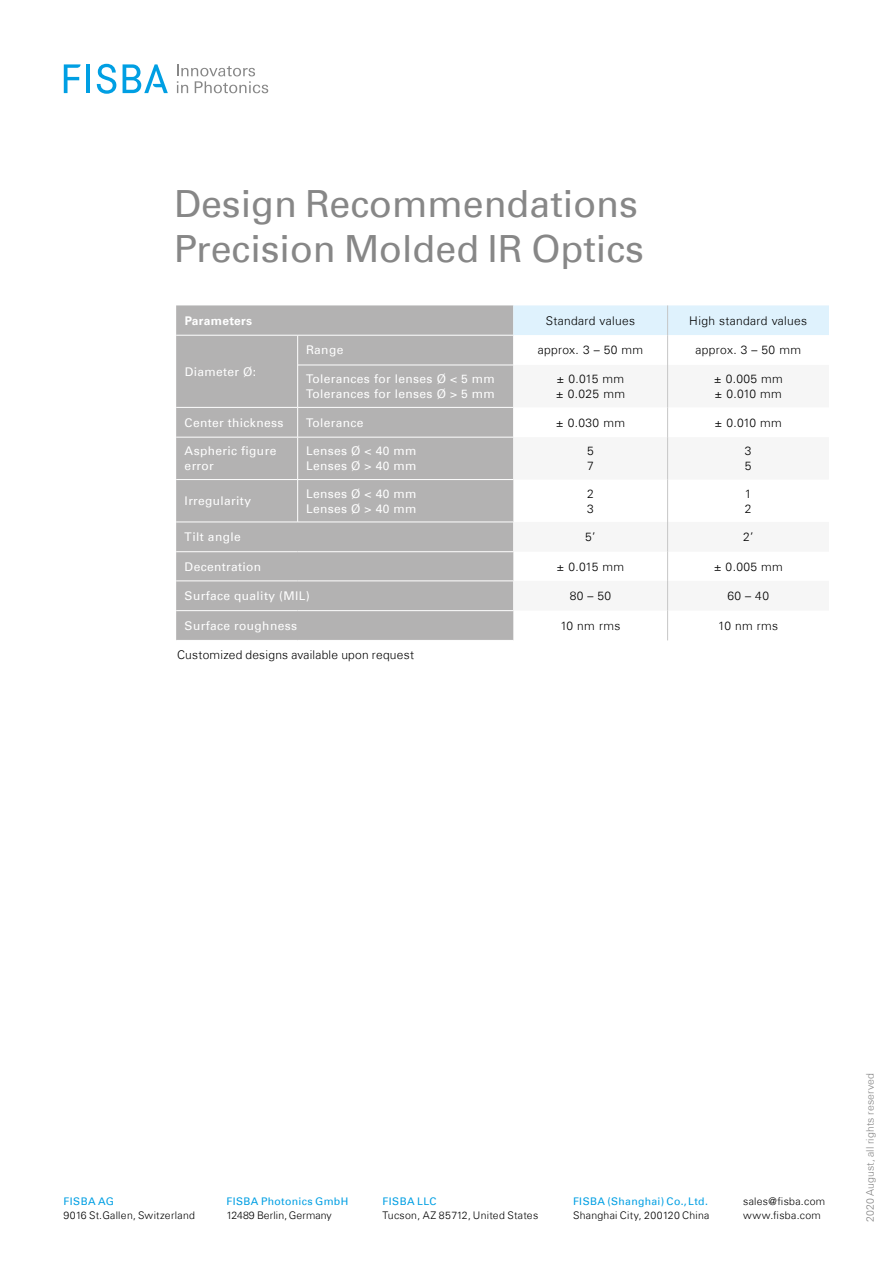
<style>
.page{position:relative;width:893px;height:1263px;background:#fff}
.page>*{position:absolute;margin:0;border:0;box-sizing:border-box;transform-origin:0 0}
.t1{font:37.5px/45px "Univers Com 55 Roman";color:#878787}
.t2{font:12px/15px "Univers Com 55 Roman";letter-spacing:.03em;color:#fff}
.t3{font:300 12px/15px "Univers Com 45";letter-spacing:.03em;color:#000}
.t4{font:700 12px "Univers Com 65";letter-spacing:.03em;color:#fff}
.t5{font:300 10.5px/14.4px "Univers Com 45";letter-spacing:.025em;color:#000}
.t6{font:10.5px "Univers Com 55 Roman";letter-spacing:.035em;color:#009fe3}
.t7{font:300 10.5px "Univers Com 45";letter-spacing:.01em;color:#878787}
</style>
<div class="page">
<div style="left:176px;top:305px;width:337px;height:335px;background:#b3b2b2"></div>
<div style="left:513px;top:305px;width:316px;height:31px;background:#dff2fd"></div>
<svg style="left:513px;top:365px;width:156px;height:246px;fill:#f6f6f6"></svg>
<hr style="left:176px;top:407px;width:122px;height:1px;background:#fff">
<hr style="left:298px;top:407px;width:215px;height:1px;background:#fff">
<hr style="left:176px;top:437px;width:122px;height:1px;background:#fff">
<hr style="left:298px;top:437px;width:215px;height:1px;background:#fff">
<hr style="left:176px;top:479px;width:122px;height:1px;background:#fff">
<hr style="left:298px;top:479px;width:215px;height:1px;background:#fff">
<hr style="left:176px;top:522px;width:122px;height:1px;background:#fff">
<hr style="left:298px;top:522px;width:215px;height:1px;background:#fff">
<hr style="left:176px;top:551px;width:122px;height:1px;background:#fff">
<hr style="left:298px;top:551px;width:215px;height:1px;background:#fff">
<hr style="left:176px;top:581px;width:122px;height:1px;background:#fff">
<hr style="left:298px;top:581px;width:215px;height:1px;background:#fff">
<hr style="left:176px;top:610px;width:122px;height:1px;background:#fff">
<hr style="left:298px;top:610px;width:215px;height:1px;background:#fff">
<hr style="left:667px;top:305px;width:1px;height:30px;background:#c6c6c6">
<hr style="left:667px;top:335px;width:1px;height:30px;background:#c6c6c6">
<hr style="left:667px;top:365px;width:1px;height:42px;background:#c6c6c6">
<hr style="left:667px;top:407px;width:1px;height:30px;background:#c6c6c6">
<hr style="left:667px;top:437px;width:1px;height:42px;background:#c6c6c6">
<svg style="left:667px;top:552px;width:1px;height:29px"></svg>
<hr style="left:667px;top:581px;width:1px;height:30px;background:#c6c6c6">
<svg style="left:667px;top:611px;width:1px;height:29px"></svg>
<hr style="left:297px;top:335px;width:1px;height:30px;background:#fff">
<hr style="left:297px;top:365px;width:1px;height:42px;background:#fff">
<hr style="left:298px;top:365px;width:215px;height:1px;background:#fff">
<hr style="left:176px;top:335px;width:122px;height:1px;background:#fff">
<hr style="left:298px;top:335px;width:215px;height:1px;background:#fff">
<svg style="left:297px;top:408px;width:1px;height:29px"></svg>
<hr style="left:297px;top:437px;width:1px;height:42px;background:#fff">
<hr style="left:297px;top:480px;width:1px;height:42px;background:#fff">
<hr style="left:667px;top:479px;width:1px;height:43px;background:#c6c6c6">
<hr style="left:667px;top:522px;width:1px;height:30px;background:#c6c6c6">
<svg style="left:177px;top:64px;width:91px;height:29px"></svg>
<hr style="left:86px;top:64px;width:4px;height:29px;background:#009fe3">
<svg style="left:64px;top:64px;width:17px;height:29px"></svg>
<svg style="left:97px;top:64px;width:19px;height:30px"></svg>
<svg style="left:123px;top:64px;width:45px;height:29px"></svg>
<h1 class="t1" style="left:174px;top:181px;width:471px">Design Recommendations<br>Precision Molded IR Optics</h1>
<p class="t4" style="left:185px;top:313px;width:69px">Parameters</p>
<p class="t3" style="left:546px;top:313px;width:91px">Standard values</p>
<p class="t3" style="left:689px;top:313px;width:119px">High standard values</p>
<p class="t2" style="left:185px;top:364px;width:73px">Diameter Ø:</p>
<p class="t2" style="left:306px;top:343px;width:39px">Range</p>
<p class="t3" style="left:538px;top:343px;width:107px">approx. 3 – 50 mm</p>
<p class="t3" style="left:695px;top:343px;width:107px">approx. 3 – 50 mm</p>
<p class="t2" style="left:306px;top:371px;width:190px">Tolerances for lenses Ø &lt; 5 mm<br>Tolerances for lenses Ø &gt; 5 mm</p>
<p class="t3" style="left:556px;top:371px;width:71px">± 0.015 mm ± 0.025 mm</p>
<p class="t3" style="left:714px;top:371px;width:71px">± 0.005 mm ± 0.010 mm</p>
<p class="t2" style="left:185px;top:415px;width:100px">Center thickness</p>
<p class="t2" style="left:306px;top:415px;width:59px">Tolerance</p>
<p class="t3" style="left:556px;top:415px;width:71px">± 0.030 mm</p>
<p class="t3" style="left:715px;top:415px;width:69px">± 0.010 mm</p>
<p class="t2" style="left:185px;top:443px;width:93px">Aspheric figure error</p>
<p class="t2" style="left:306px;top:443px;width:112px">Lenses Ø &lt; 40 mm<br>Lenses Ø &gt; 40 mm</p>
<p class="t3" style="left:587px;top:443px;width:8px">5<br>7</p>
<p class="t3" style="left:745px;top:443px;width:8px">3<br>5</p>
<p class="t2" style="left:185px;top:493px;width:68px">Irregularity</p>
<p class="t2" style="left:306px;top:486px;width:112px">Lenses Ø &lt; 40 mm<br>Lenses Ø &gt; 40 mm</p>
<p class="t3" style="left:587px;top:486px;width:8px">2<br>3</p>
<p class="t3" style="left:745px;top:486px;width:8px">1<br>2</p>
<p class="t2" style="left:185px;top:529px;width:58px">Tilt angle</p>
<p class="t3" style="left:585px;top:529px;width:12px">5’</p>
<p class="t3" style="left:743px;top:529px;width:12px">2’</p>
<p class="t2" style="left:185px;top:559px;width:78px">Decentration</p>
<p class="t3" style="left:557px;top:559px;width:69px">± 0.015 mm</p>
<p class="t3" style="left:714px;top:559px;width:71px">± 0.005 mm</p>
<p class="t2" style="left:185px;top:588px;width:127px">Surface quality (MIL)</p>
<p class="t3" style="left:570px;top:588px;width:43px">80 – 50</p>
<p class="t3" style="left:727px;top:588px;width:43px">60 – 40</p>
<p class="t2" style="left:185px;top:618px;width:114px">Surface roughness</p>
<p class="t3" style="left:560px;top:618px;width:61px">10 nm rms</p>
<p class="t3" style="left:718px;top:618px;width:61px">10 nm rms</p>
<p class="t3" style="left:177px;top:648px;width:238px">Customized designs available upon request</p>
<p class="t6" style="left:64px;top:1195px;width:52px">FISBA AG</p>
<p class="t5" style="left:64px;top:1208px;width:133px">9016 St.Gallen, Switzerland</p>
<p class="t6" style="left:226px;top:1195px;width:123px">FISBA Photonics GmbH</p>
<p class="t5" style="left:226px;top:1208px;width:107px">12489 Berlin, Germany</p>
<p class="t6" style="left:382px;top:1195px;width:55px">FISBA LLC</p>
<p class="t5" style="left:382px;top:1208px;width:157px">Tucson, AZ 85712, United States</p>
<p class="t6" style="left:573px;top:1195px;width:136px">FISBA (Shanghai) Co., Ltd.</p>
<p class="t5" style="left:573px;top:1208px;width:138px">Shanghai City, 200120 China</p>
<p class="t5" style="left:743px;top:1194px;width:84px">sales@fisba.com www.fisba.com</p>
<p class="t7" style="left:863px;top:1222px;width:150px;rotate:-90deg">2020 August, all rights reserved</p>
</div>
